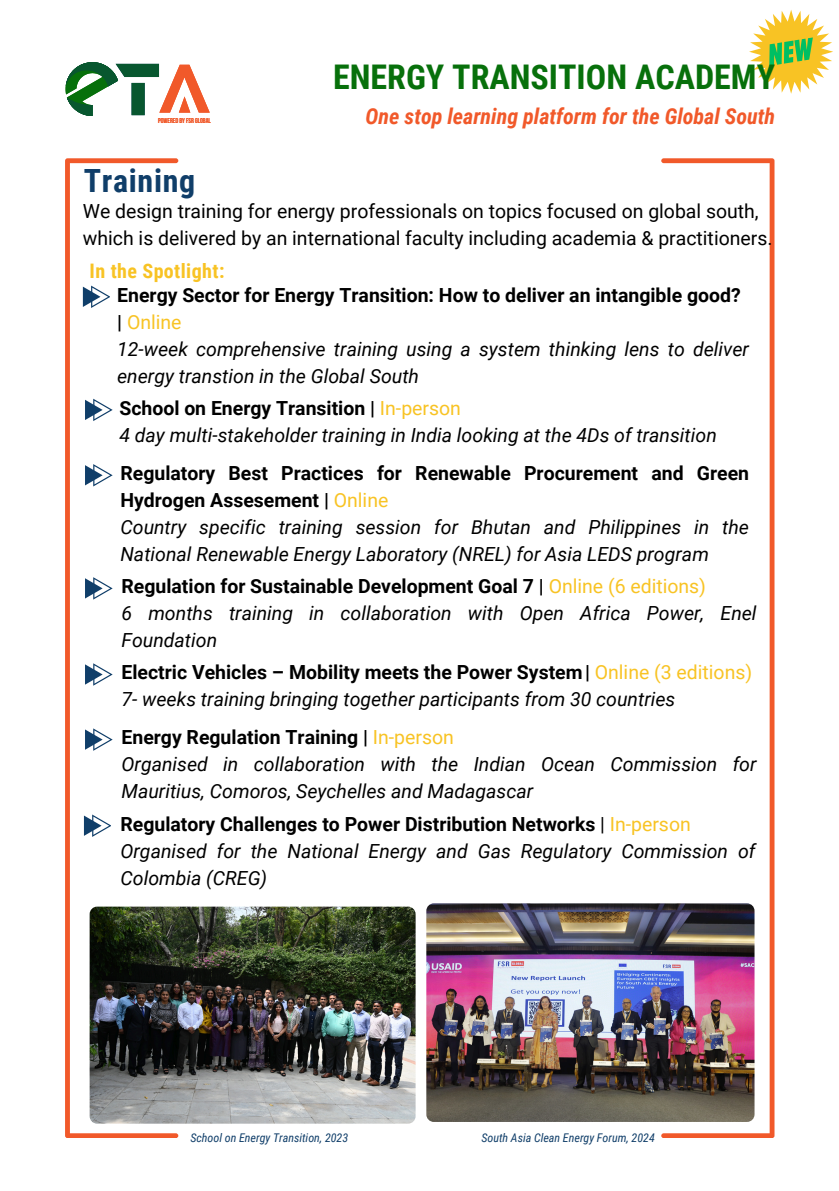
<style>
.page{position:relative;width:839px;height:1191px;background:#fff}
.page>*{position:absolute;margin:0;border:0;box-sizing:border-box;transform-origin:0 0}
.t1{font:700 34px "Roboto Condensed";color:#07700b}
.t2{font:700 32px "Roboto Condensed";letter-spacing:.02em;color:#103e69}
.t3{font:italic 700 22px "Roboto Condensed";color:#f1592a}
.t4{font:700 20px "Roboto Condensed";letter-spacing:.02em;color:#f8c324}
.t5{font:italic 19.4px/27px "Roboto";color:#000}
.t6{font:700 19.4px/27px "Roboto";color:#000}
.t7{font:19.4px/27px "Roboto";color:#000}
.t8{font:italic 12px "Roboto Condensed";color:#103e69}
.t9{font:700 7px "Bebas Neue";color:#f1592a}
.s1{font-weight:400;color:#f8c324}
.s2{font-weight:400}
</style>
<div class="page">
<svg style="left:65px;top:158px;width:113px;height:980px"></svg>
<svg style="left:661px;top:158px;width:113px;height:980px"></svg>
<img style="left:426px;top:903px;width:328px;height:219px;border-radius:8px">
<svg style="left:85px;top:399px;width:27px;height:22px"></svg>
<svg style="left:85px;top:577px;width:27px;height:23px"></svg>
<svg style="left:85px;top:663px;width:27px;height:23px"></svg>
<svg style="left:85px;top:728px;width:27px;height:23px"></svg>
<svg style="left:84px;top:815px;width:27px;height:22px"></svg>
<svg style="left:85px;top:464px;width:27px;height:22px"></svg>
<svg style="left:83px;top:286px;width:27px;height:22px"></svg>
<svg style="left:66px;top:62px;width:143px;height:54px"></svg>
<svg style="left:749px;top:10px;width:84px;height:84px"></svg>
<img style="left:90px;top:907px;width:325px;height:217px;border-radius:8px">
<p class="t9" style="left:158px;top:118px;width:54px">POWERED BYFSR GLOBAL</p>
<p class="t2" style="left:84px;top:162px;width:113px">Training</p>
<p class="t1" style="left:333px;top:58px;width:443px">ENERGY TRANSITION ACADEMY</p>
<p class="t3" style="left:365px;top:104px;width:411px">One stop learning platform for the Global South</p>
<p class="t7" style="left:83px;top:198px;width:691px">We design training for energy professionals on topics focused on global south, which is delivered by an international faculty including academia &amp; practitioners.</p>
<p class="t4" style="left:90px;top:260px;width:136px">In the Spotlight:</p>
<p class="t6" style="left:117px;top:282px;width:625px">Energy Sector for Energy Transition: How to deliver an intangible good? | <span class="s1">Online</span></p>
<h3 class="t5" style="left:117px;top:336px;width:633px">12-week comprehensive training using a system thinking lens to deliver energy transtion in the Global South</h3>
<p class="t6" style="left:119px;top:395px;width:343px">School on Energy Transition | <span class="s1">In-person</span></p>
<h2 class="t5" style="left:119px;top:422px;width:599px">4 day multi-stakeholder training in India looking at the 4Ds of transition</h2>
<h3 class="t6" style="left:120px;top:460px;width:630px">Regulatory Best Practices for Renewable Procurement and Green<br>Hydrogen Assesement | <span class="s1">Online</span></h3>
<p class="t5" style="left:120px;top:514px;width:630px">Country specific training session for Bhutan and Philippines in the<br>National Renewable Energy Laboratory (NREL) for Asia LEDS program</p>
<p class="t6" style="left:121px;top:573px;width:586px">Regulation for Sustainable Development Goal 7 | <span class="s1">Online (6 editions)</span></p>
<h1 class="t5" style="left:121px;top:600px;width:636px">6 months training in collaboration with Open Africa Power, Enel<br>Foundation</h1>
<h3 class="t6" style="left:121px;top:659px;width:632px">Electric Vehicles – Mobility meets the Power System| <span class="s1">Online (3 editions)</span></h3>
<h2 class="t5" style="left:121px;top:686px;width:555px">7- weeks training bringing together participants from 30 countries</h2>
<p class="t6" style="left:121px;top:724px;width:334px">Energy Regulation Training | <span class="s1">In-person</span></p>
<h3 class="t5" style="left:121px;top:751px;width:636px">Organised in collaboration with the Indian Ocean Commission for<br>Mauritius, Comoros, Seychelles and Madagascar</h3>
<p class="t6" style="left:120px;top:810px;width:572px">Regulatory Challenges to Power Distribution Networks <span class="s2">|</span> <span class="s1">In-person</span></p>
<p class="t5" style="left:120px;top:837px;width:636px">Organised for the National Energy and Gas Regulatory Commission of<br>Colombia (CREG)</p>
<p class="t8" style="left:190px;top:1131px;width:159px">School on Energy Transition, 2023</p>
<p class="t8" style="left:481px;top:1131px;width:175px">South Asia Clean Energy Forum, 2024</p>
</div>
